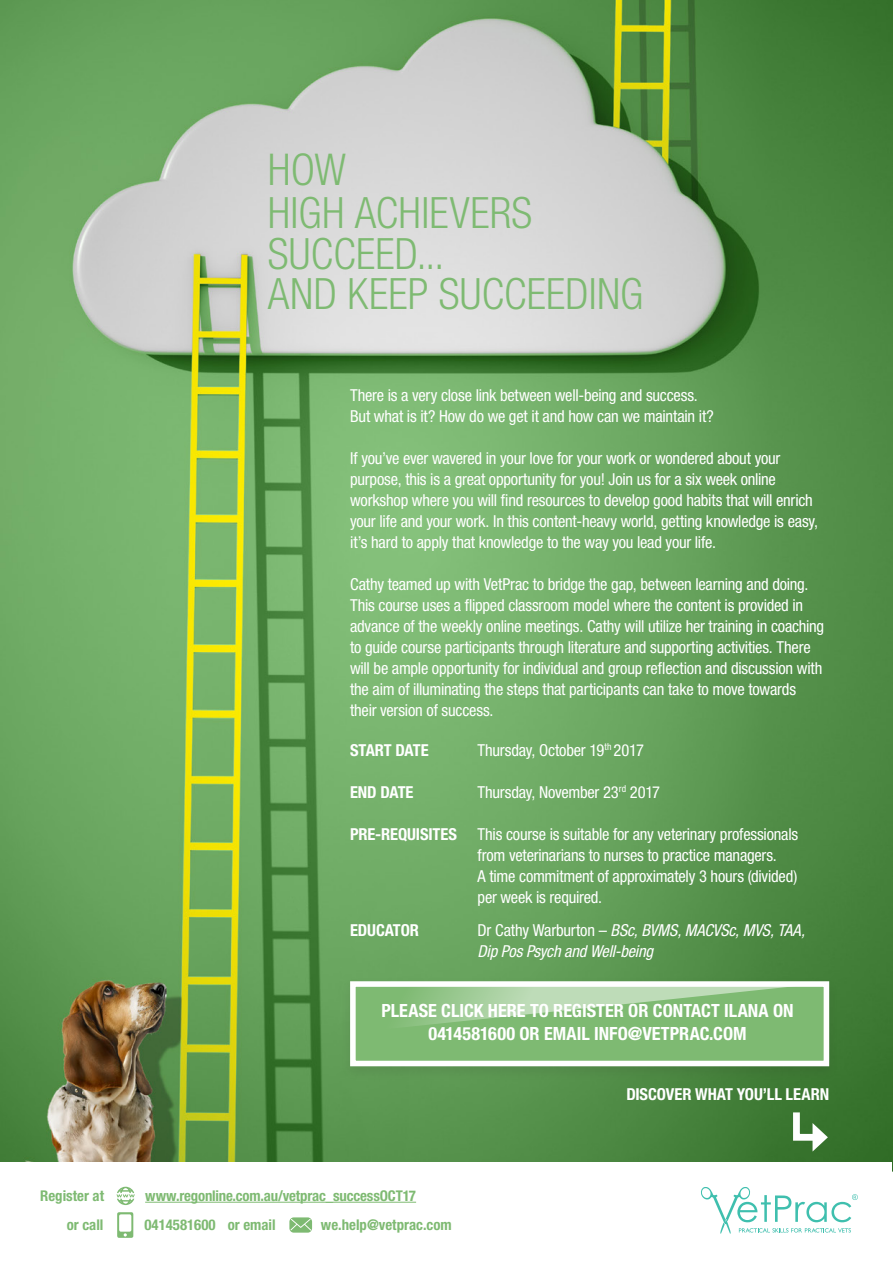
<style>
.page{position:relative;width:893px;height:1263px;background:#fff}
.page>*{position:absolute;margin:0;border:0;box-sizing:border-box;transform-origin:0 0}
.t1{font:300 condensed 43.8px "Helvetica Neue LT";color:#7eba72}
.t2{font:300 condensed 43.2px/40px "Helvetica Neue LT";letter-spacing:.005em;color:#7eba72}
.t3{font:700 condensed 18.15px/22.8px "Helvetica Neue LT Std";color:#fff;text-align:center}
.t4{font:condensed 16.5px/21px "Helvetica Neue LT";letter-spacing:-.015em;color:#fff}
.t5{font:italic condensed 16.5px/21px "Helvetica Neue LT Std";letter-spacing:-.015em;color:#fff}
.t6{font:700 condensed 16.5px "Helvetica Neue LT Std";letter-spacing:-.005em;color:#fff}
.t7{font:700 condensed 14.85px "Helvetica Neue LT Std";color:#7eba72}
.s1{font-family:"Helvetica Neue LT Std";font-weight:700}
.s2{font-family:"Helvetica Neue LT";font-style:normal}
</style>
<div class="page">
<img style="left:0;top:0;width:893px;height:1171px">
<div style="left:1px;top:1162px;width:891px;height:100px;background:#fff"></div>
<svg style="left:701px;top:1187px;width:157px;height:47px"></svg>
<hr style="left:145px;top:1202px;width:271px;height:1px;background:#7eba72">
<svg style="left:116px;top:1186px;width:19px;height:19px"></svg>
<svg style="left:117px;top:1212px;width:16px;height:26px"></svg>
<svg style="left:289px;top:1217px;width:23px;height:15px"></svg>
<div style="left:340px;top:976px;width:499px;height:106px;background:#231f20;opacity:.1"></div>
<div style="left:350px;top:981px;width:479px;height:85px;background:#7eba72;border:6px solid #fff"></div>
<svg style="left:358px;top:982px;width:471px;height:50px"></svg>
<svg style="left:790px;top:1105px;width:38px;height:46px"></svg>
<p class="t1" style="left:268px;top:145px;width:80px">HOW</p>
<p class="t2" style="left:268px;top:193px;width:377px">HIGH ACHIEVERS<br>SUCCEED...<br>AND KEEP SUCCEEDING</p>
<p class="t4" style="left:350px;top:384px;width:365px">There is a very close link between well-being and success.<br>But what is it? How do we get it and how can we maintain it?</p>
<p class="t4" style="left:350px;top:447px;width:470px">If you’ve ever wavered in your love for your work or wondered about your purpose, this is a great opportunity for you! Join us for a six week online workshop where you will find resources to develop good habits that will enrich your life and your work. In this content-heavy world, getting knowledge is easy, it’s hard to apply that knowledge to the way you lead your life.</p>
<p class="t4" style="left:350px;top:573px;width:476px">Cathy teamed up with VetPrac to bridge the gap, between learning and doing.<br>This course uses a flipped classroom model where the content is provided in advance of the weekly online meetings. Cathy will utilize her training in coaching to guide course participants through literature and supporting activities. There will be ample opportunity for individual and group reflection and discussion with the aim of illuminating the steps that participants can take to move towards their version of success.</p>
<p class="t6" style="left:350px;top:740px;width:80px">START DATE</p>
<p class="t4" style="left:478px;top:739px;width:168px">Thursday, October 19<sup>th</sup> 2017</p>
<p class="t6" style="left:350px;top:782px;width:65px">END DATE</p>
<p class="t4" style="left:478px;top:781px;width:184px">Thursday, November 23<sup>rd</sup> 2017</p>
<p class="t4" style="left:478px;top:823px;width:322px;text-indent:-128px"><span class="s1">PRE-REQUISITES</span> This course is suitable for any veterinary professionals from veterinarians to nurses to practice managers.<br>A time commitment of approximately 3 hours (divided) per week is required.</p>
<p class="t6" style="left:350px;top:920px;width:70px">EDUCATOR</p>
<p class="t5" style="left:478px;top:920px;width:329px"><span class="s2">Dr Cathy Warburton –</span> BSc, BVMS, MACVSc, MVS, TAA,<br>Dip Pos Psych and Well-being</p>
<p class="t3" style="left:381px;top:999px;width:414px">PLEASE CLICK HERE TO REGISTER OR CONTACT ILANA ON<br>0414581600 OR EMAIL INFO@VETPRAC.COM</p>
<p class="t7" style="left:40px;top:1186px;width:65px">Register at</p>
<p class="t7" style="left:145px;top:1186px;width:272px">www.regonline.com.au/vetprac_successOCT17</p>
<p class="t7" style="left:67px;top:1215px;width:38px">or call</p>
<p class="t7" style="left:144px;top:1215px;width:73px">0414581600</p>
<p class="t7" style="left:228px;top:1215px;width:49px">or email</p>
<p class="t7" style="left:321px;top:1215px;width:132px">we.help@vetprac.com</p>
<p class="t6" style="left:626px;top:1084px;width:204px">DISCOVER WHAT YOU’LL LEARN</p>
</div>
